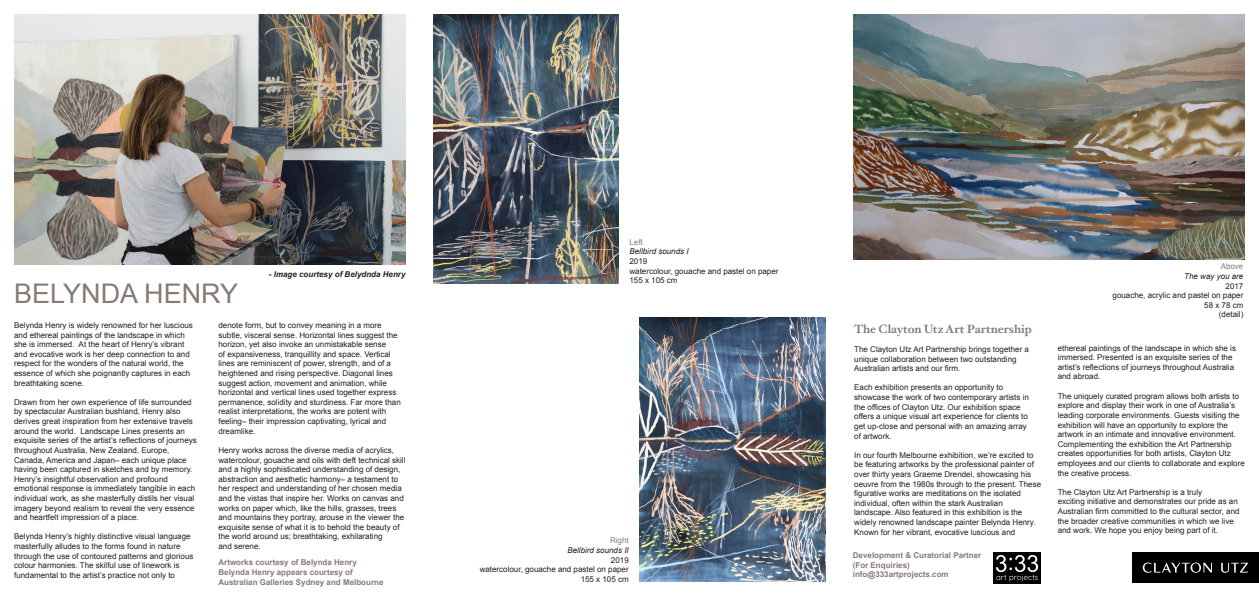
<style>
.page{position:relative;width:1259px;height:596px;background:#fff}
.page>*{position:absolute;margin:0;border:0;box-sizing:border-box;transform-origin:0 0}
.t1{font:27px "Arial";color:#867b76}
.t2{font:700 12px "Hoefler Txt";color:#867b76}
.Normal__Web{font:8px/9.6px "Arial";color:#231f20}
.t3{font:700 8px/9.6px "Arial";color:#867b76}
.t4{font:italic 8px/9.6px "Arial";color:#231f20;text-align:right}
.t5{font:italic 700 8px "Arial";color:#231f20}
.s1{font-style:normal;color:#867b76}
</style>
<div class="page">
<div style="left:1132px;top:552px;width:127px;height:30px;background:#000001"></div>
<svg style="left:1221px;top:562px;width:27px;height:10px"></svg>
<svg style="left:1142px;top:562px;width:70px;height:10px"></svg>
<img style="left:14px;top:14px;width:391px;height:250px">
<img style="left:993px;top:552px;width:47px;height:30px">
<img style="left:853px;top:14px;width:391px;height:245px">
<img style="left:434px;top:14px;width:184px;height:269px">
<img style="left:640px;top:317px;width:185px;height:264px">
<p class="t1" style="left:14px;top:276px;width:226px">BELYNDA HENRY</p>
<p class="t5" style="left:269px;top:269px;width:138px">- Image courtesy of Belydnda Henry</p>
<p class="Normal__Web" style="left:14px;top:320px;width:180px">Belynda Henry is widely renowned for her luscious and ethereal paintings of the landscape in which she is immersed. At the heart of Henry’s vibrant and evocative work is her deep connection to and respect for the wonders of the natural world, the essence of which she poignantly captures in each breathtaking scene.</p>
<p class="Normal__Web" style="left:14px;top:397px;width:184px">Drawn from her own experience of life surrounded by spectacular Australian bushland, Henry also derives great inspiration from her extensive travels around the world. Landscape Lines presents an exquisite series of the artist’s reflections of journeys throughout Australia, New Zealand, Europe, Canada, America and Japan– each unique place having been captured in sketches and by memory.<br>Henry’s insightful observation and profound emotional response is immediately tangible in each individual work, as she masterfully distils her visual imagery beyond realism to reveal the very essence and heartfelt impression of a place.</p>
<p class="Normal__Web" style="left:14px;top:531px;width:181px">Belynda Henry’s highly distinctive visual language masterfully alludes to the forms found in nature through the use of contoured patterns and glorious colour harmonies. The skilful use of linework is fundamental to the artist’s practice not only to</p>
<p class="Normal__Web" style="left:218px;top:320px;width:184px">denote form, but to convey meaning in a more subtle, visceral sense. Horizontal lines suggest the horizon, yet also invoke an unmistakable sense<br>of expansiveness, tranquillity and space. Vertical lines are reminiscent of power, strength, and of a heightened and rising perspective. Diagonal lines suggest action, movement and animation, while horizontal and vertical lines used together express permanence, solidity and sturdiness. Far more than realist interpretations, the works are potent with feeling– their impression captivating, lyrical and dreamlike.</p>
<p class="Normal__Web" style="left:218px;top:445px;width:188px">Henry works across the diverse media of acrylics, watercolour, gouache and oils with deft technical skill and a highly sophisticated understanding of design, abstraction and aesthetic harmony– a testament to her respect and understanding of her chosen media and the vistas that inspire her. Works on canvas and works on paper which, like the hills, grasses, trees and mountains they portray, arouse in the viewer the exquisite sense of what it is to behold the beauty of the world around us; breathtaking, exhilarating<br>and serene.</p>
<p class="t3" style="left:218px;top:557px;width:140px">Artworks courtesy of Belynda Henry</p>
<p class="t3" style="left:218px;top:567px;width:166px">Belynda Henry appears courtesy of<br>Australian Galleries Sydney and Melbourne</p>
<p class="t4" style="left:629px;top:237px;width:61px;text-align:left"><span class="s1">Left<br></span>Bellbird sounds I</p>
<p class="Normal__Web" style="left:629px;top:256px;width:19px">2019</p>
<p class="Normal__Web" style="left:629px;top:266px;width:150px">watercolour, gouache and pastel on paper</p>
<p class="Normal__Web" style="left:629px;top:275px;width:50px">155 x 105 cm</p>
<p class="t4" style="left:567px;top:535px;width:63px"><span class="s1">Right<br></span>Bellbird sounds II</p>
<p class="Normal__Web" style="left:611px;top:554px;width:19px">2019</p>
<p class="Normal__Web" style="left:480px;top:564px;width:150px">watercolour, gouache and pastel on paper</p>
<p class="Normal__Web" style="left:581px;top:574px;width:50px">155 x 105 cm</p>
<p class="t2" style="left:854px;top:320px;width:179px">The Clayton Utz Art Partnership</p>
<p class="Normal__Web" style="left:854px;top:344px;width:176px">The Clayton Utz Art Partnership brings together a unique collaboration between two outstanding<br>Australian artists and our firm.</p>
<p class="Normal__Web" style="left:854px;top:382px;width:176px">Each exhibition presents an opportunity to showcase the work of two contemporary artists in the offices of Clayton Utz. Our exhibition space offers a unique visual art experience for clients to get up-close and personal with an amazing array of artwork.</p>
<p class="Normal__Web" style="left:854px;top:450px;width:188px">In our fourth Melbourne exhibition, we’re excited to be featuring artworks by the professional painter of over thirty years Graeme Drendel, showcasing his oeuvre from the 1980s through to the present. These figurative works are meditations on the isolated individual, often within the stark Australian landscape. Also featured in this exhibition is the widely renowned landscape painter Belynda Henry.<br>Known for her vibrant, evocative luscious and</p>
<p class="t3" style="left:853px;top:550px;width:130px">Development &amp; Curatorial Partner</p>
<p class="t3" style="left:853px;top:560px;width:58px">(For Enquiries)</p>
<p class="t3" style="left:853px;top:569px;width:97px">info@333artprojects.com</p>
<p class="t4" style="left:1184px;top:261px;width:61px"><span class="s1">Above<br></span>The way you are</p>
<p class="Normal__Web" style="left:1112px;top:281px;width:132px;text-align:right">2017<br>gouache, acrylic and pastel on paper<br>58 x 78 cm<br>(detail)</p>
<p class="Normal__Web" style="left:1057px;top:343px;width:180px">ethereal paintings of the landscape in which she is immersed. Presented is an exquisite series of the artist’s reflections of journeys throughout Australia and abroad.</p>
<p class="Normal__Web" style="left:1057px;top:391px;width:189px">The uniquely curated program allows both artists to explore and display their work in one of Australia’s leading corporate environments. Guests visiting the exhibition will have an opportunity to explore the artwork in an intimate and innovative environment.<br>Complementing the exhibition the Art Partnership creates opportunities for both artists, Clayton Utz employees and our clients to collaborate and explore the creative process.</p>
<p class="Normal__Web" style="left:1057px;top:487px;width:183px">The Clayton Utz Art Partnership is a truly<br>exciting initiative and demonstrates our pride as an Australian firm committed to the cultural sector, and the broader creative communities in which we live and work. We hope you enjoy being part of it.</p>
</div>
